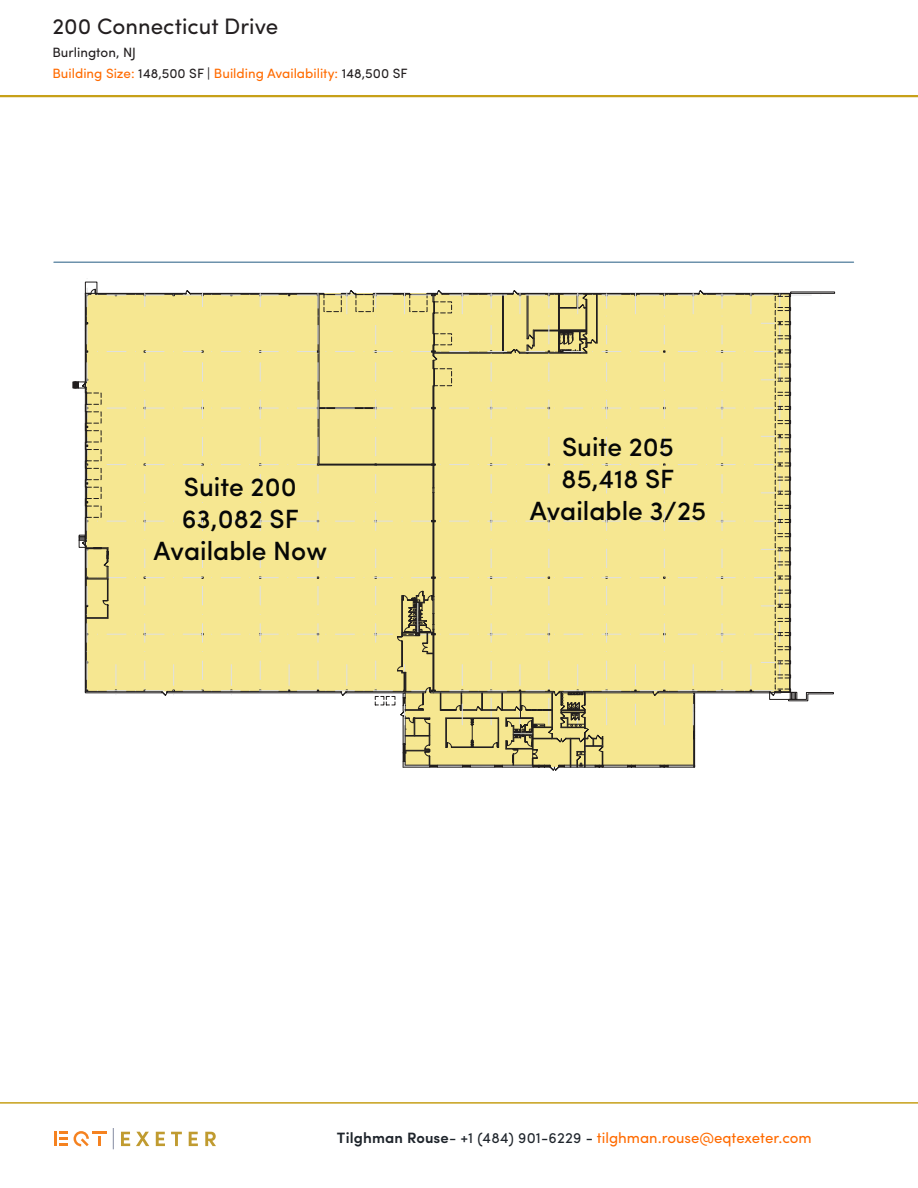
<style>
.page{position:relative;width:918px;height:1188px;background:#fff}
.page>*{position:absolute;margin:0;border:0;box-sizing:border-box;transform-origin:0 0}
.t1{font:500 26.4px/31.8px "Sofia Pro";color:#060706;text-align:center}
.t2{font:22.35px "Sofia Pro";color:#231f20}
.t3{font:15px "Sofia Pro";color:#ff6b00}
.t4{font:13.5px "Sofia Pro";color:#ff6b00}
.t5{font:13.5px "Sofia Pro";color:#231f20}
.s1{color:#231f20}
.s2{font-weight:600;color:#1e242b}
.s3{color:#1e242b}
</style>
<div class="page">
<hr style="left:93px;top:1131px;width:14px;height:3px;background:#f58220">
<svg style="left:59px;top:1131px;width:9px;height:15px"></svg>
<hr style="left:54px;top:1131px;width:3px;height:15px;background:#f58220">
<svg style="left:98px;top:1137px;width:3px;height:9px"></svg>
<svg style="left:74px;top:1131px;width:15px;height:15px"></svg>
<svg style="left:113px;top:1128px;width:1px;height:21px"></svg>
<svg style="left:121px;top:1132px;width:9px;height:14px"></svg>
<svg style="left:136px;top:1132px;width:13px;height:14px"></svg>
<svg style="left:156px;top:1132px;width:9px;height:14px"></svg>
<svg style="left:171px;top:1132px;width:11px;height:14px"></svg>
<svg style="left:189px;top:1132px;width:9px;height:14px"></svg>
<svg style="left:205px;top:1132px;width:11px;height:14px"></svg>
<hr style="left:0;top:95px;width:918px;height:2px;background:#c7a018">
<hr style="left:0;top:1102px;width:918px;height:2px;background:#c7a018">
<hr style="left:54px;top:262px;width:800px;height:1px;background:#30658a">
<div style="left:790px;top:292px;width:45px;height:1px;border:1px solid #211e1e"></div>
<div style="left:85px;top:282px;width:12px;height:11px;border:1px solid #211e1e"></div>
<svg style="left:73px;top:288px;width:761px;height:483px"></svg>
<p class="t2" style="left:52px;top:10px;width:227px">200 Connecticut Drive</p>
<p class="t5" style="left:52px;top:42px;width:85px">Burlington, NJ</p>
<p class="t4" style="left:52px;top:64px;width:357px">Building Size: <span class="s1">148,500 SF |</span> Building Availability: <span class="s1">148,500 SF</span></p>
<p class="t1" style="left:153px;top:469px;width:175px">Suite 200<br>63,082 SF<br>Available Now</p>
<p class="t1" style="left:530px;top:429px;width:178px">Suite 205<br>85,418 SF<br>Available 3/25</p>
<p class="t3" style="left:337px;top:1127px;width:476px"><span class="s2">Tilghman Rouse</span><span class="s3">- +1 (484) 901-6229 -</span> tilghman.rouse@eqtexeter.com</p>
</div>
